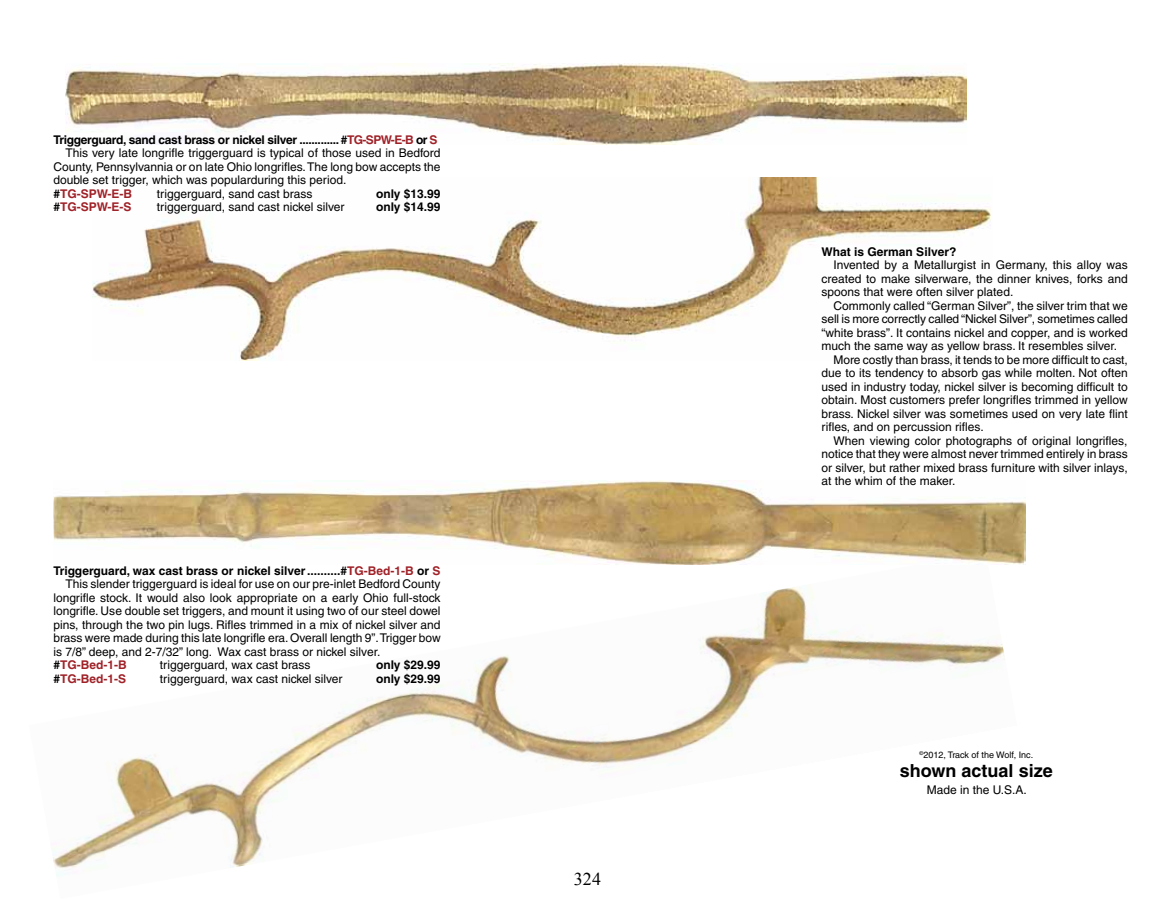
<style>
.page{position:relative;width:1175px;height:918px;background:#fff}
.page>*{position:absolute;margin:0;border:0;box-sizing:border-box;transform-origin:0 0}
.t1{font:700 18px "Helvetica";color:#000}
.t2{font:18px "Times New Roman";color:#000}
.t3{font:12px/13.5px "Helvetica";color:#000;text-align:justify}
.t4{font:700 12px "Helvetica";color:#000}
.t5{font:700 12px "Helvetica";letter-spacing:-.025em;color:#000}
.t6{font:700 12px "Helvetica";color:#9f2228}
.t7{font:9px "Helvetica";color:#000}
.s1{color:#9f2228}
.s2{color:#000}
</style>
<div class="page">
<img style="left:52px;top:587px;width:953px;height:289px">
<img style="left:53px;top:480px;width:972px;height:85px">
<img style="left:92px;top:178px;width:899px;height:183px">
<img style="left:66px;top:63px;width:900px;height:81px">
<p class="t5" style="left:53px;top:132px;width:386px">Triggerguard, sand cast brass or nickel silver ............. #<span class="s1">TG-SPW-E-B</span> or <span class="s1">S</span></p>
<p class="t3" style="left:65px;top:146px;width:376px">This very late longrifle triggerguard is typical of those used in Bedford</p>
<p class="t3" style="left:53px;top:160px;width:388px">County, Pennsylvannia or on late Ohio longrifles. The long bow accepts the</p>
<p class="t3" style="left:53px;top:173px;width:294px">double set trigger, which was popularduring this period.</p>
<p class="t6" style="left:53px;top:186px;width:80px"><span class="s2">#</span>TG-SPW-E-B</p>
<p class="t3" style="left:157px;top:187px;width:157px">triggerguard, sand cast brass</p>
<p class="t4" style="left:376px;top:186px;width:66px">only $13.99</p>
<p class="t6" style="left:53px;top:200px;width:80px"><span class="s2">#</span>TG-SPW-E-S</p>
<p class="t3" style="left:157px;top:200px;width:189px">triggerguard, sand cast nickel silver</p>
<p class="t4" style="left:376px;top:200px;width:66px">only $14.99</p>
<p class="t4" style="left:53px;top:563px;width:389px">Triggerguard, wax cast brass or nickel silver..........#<span class="s1">TG-Bed-1-B</span> or <span class="s1">S</span></p>
<p class="t3" style="left:65px;top:577px;width:377px">This slender triggerguard is ideal for use on our pre-inlet Bedford County</p>
<p class="t3" style="left:53px;top:591px;width:388px">longrifle stock. It would also look appropriate on a early Ohio full-stock</p>
<p class="t3" style="left:53px;top:604px;width:389px">longrifle. Use double set triggers, and mount it using two of our steel dowel</p>
<p class="t3" style="left:53px;top:618px;width:389px">pins, through the two pin lugs. Rifles trimmed in a mix of nickel silver and</p>
<p class="t3" style="left:53px;top:631px;width:389px">brass were made during this late longrifle era. Overall length 9”. Trigger bow</p>
<p class="t3" style="left:53px;top:645px;width:328px">is 7/8” deep, and 2-7/32” long. Wax cast brass or nickel silver.</p>
<p class="t6" style="left:53px;top:658px;width:75px"><span class="s2">#</span>TG-Bed-1-B</p>
<p class="t3" style="left:160px;top:658px;width:152px">triggerguard, wax cast brass</p>
<p class="t4" style="left:376px;top:658px;width:66px">only $29.99</p>
<p class="t6" style="left:53px;top:671px;width:74px"><span class="s2">#</span>TG-Bed-1-S</p>
<p class="t3" style="left:160px;top:672px;width:184px">triggerguard, wax cast nickel silver</p>
<p class="t4" style="left:376px;top:671px;width:66px">only $29.99</p>
<h1 class="t2" style="left:574px;top:867px;width:28px">324</h1>
<p class="t4" style="left:821px;top:244px;width:136px">What is German Silver?</p>
<p class="t3" style="left:821px;top:258px;width:308px;text-indent:12px">Invented by a Metallurgist in Germany, this alloy was created to make silverware, the dinner knives, forks and spoons that were often silver plated.</p>
<p class="t3" style="left:833px;top:299px;width:295px">Commonly called “German Silver”, the silver trim that we</p>
<p class="t3" style="left:821px;top:312px;width:308px">sell is more correctly called “Nickel Silver”, sometimes called</p>
<p class="t3" style="left:821px;top:326px;width:308px">“white brass”. It contains nickel and copper, and is worked</p>
<p class="t3" style="left:821px;top:339px;width:297px">much the same way as yellow brass. It resembles silver.</p>
<p class="t3" style="left:833px;top:353px;width:296px">More costly than brass, it tends to be more difficult to cast,</p>
<p class="t3" style="left:821px;top:366px;width:307px">due to its tendency to absorb gas while molten. Not often</p>
<p class="t3" style="left:821px;top:380px;width:307px">used in industry today, nickel silver is becoming difficult to</p>
<p class="t3" style="left:821px;top:393px;width:307px">obtain. Most customers prefer longrifles trimmed in yellow</p>
<p class="t3" style="left:821px;top:407px;width:308px">brass. Nickel silver was sometimes used on very late flint</p>
<p class="t3" style="left:821px;top:420px;width:164px">rifles, and on percussion rifles.</p>
<p class="t3" style="left:833px;top:434px;width:295px">When viewing color photographs of original longrifles,</p>
<p class="t3" style="left:821px;top:447px;width:308px">notice that they were almost never trimmed entirely in brass</p>
<p class="t3" style="left:821px;top:461px;width:308px">or silver, but rather mixed brass furniture with silver inlays,</p>
<p class="t3" style="left:821px;top:474px;width:135px">at the whim of the maker.</p>
<p class="t7" style="left:919px;top:749px;width:115px"><sup>©</sup>2012, Track of the Wolf, Inc.</p>
<h1 class="t1" style="left:899px;top:760px;width:154px">shown actual size</h1>
<p class="t3" style="left:926px;top:783px;width:101px">Made in the U.S.A.</p>
</div>
